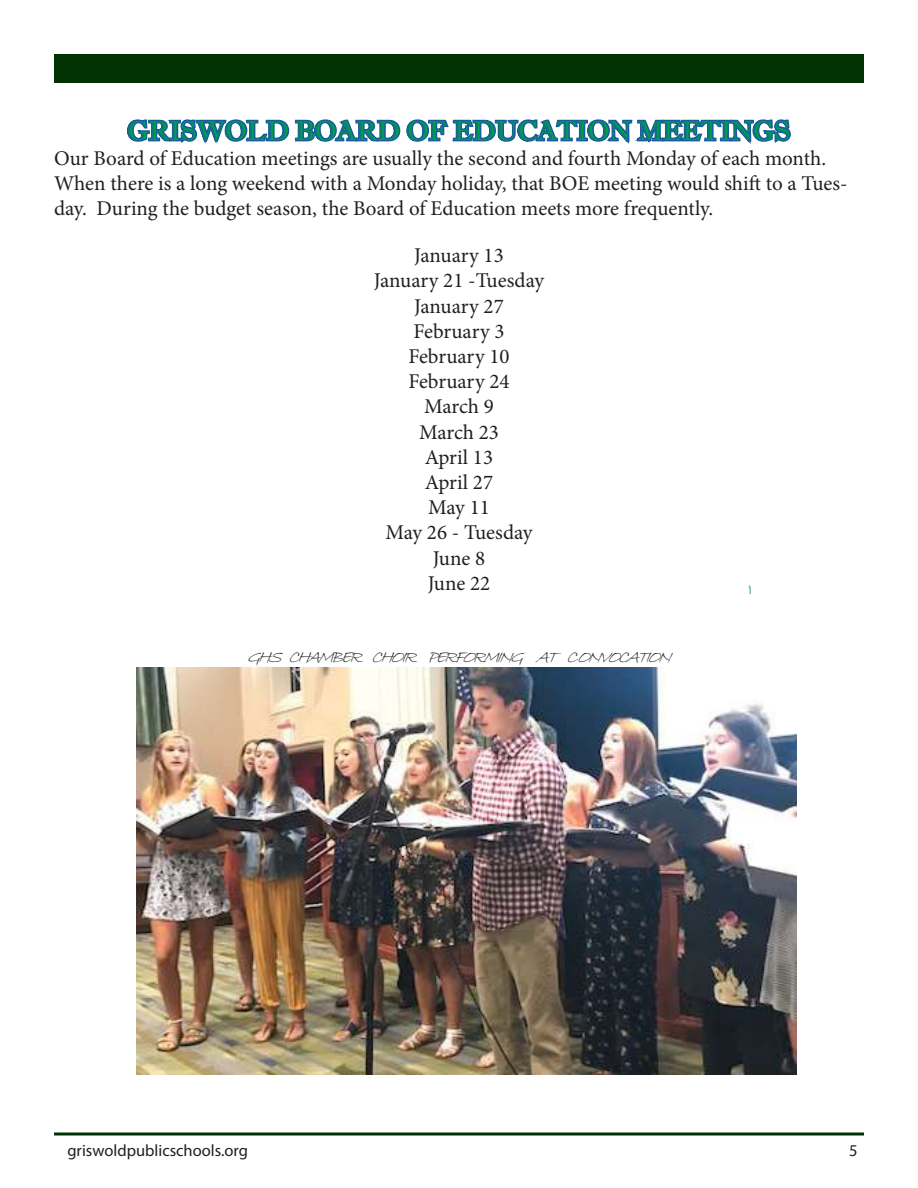
<style>
.page{position:relative;width:918px;height:1188px;background:#fff}
.page>*{position:absolute;margin:0;border:0;box-sizing:border-box;transform-origin:0 0}
.t1{font:27px "Imprint MT Shadow";color:#00a14a}
.t2{font:21px/25.2px "Minion Pro";letter-spacing:-.005em;color:#231f20}
.t3{font:italic 18px "Bradley Hand ITC";color:#231f20}
.t4{font:16.5px "Myriad Pro";color:#231f20}
</style>
<div class="page">
<svg style="left:54px;top:1132px;width:810px;height:4px;background:#3f6541"></svg>
<div style="left:54px;top:54px;width:810px;height:28px;background:#003203"></div>
<svg style="left:127px;top:119px;width:664px;height:25px"></svg>
<svg style="left:749px;top:585px;width:2px;height:9px"></svg>
<img style="left:136px;top:667px;width:660px;height:407px">
<p class="t1" style="left:127px;top:115px;width:665px">GRISWOLD BOARD OF EDUCATION MEETINGS</p>
<p class="t2" style="left:54px;top:146px;width:795px">Our Board of Education meetings are usually the second and fourth Monday of each month.<br>When there is a long weekend with a Monday holiday, that BOE meeting would shift to a Tues&shy;day. During the budget season, the Board of Education meets more frequently.</p>
<p class="t2" style="left:374px;top:243px;width:172px;text-align:center">January 13<br>January 21 -Tuesday<br>January 27<br>February 3<br>February 10<br>February 24<br>March 9<br>March 23<br>April 13<br>April 27<br>May 11<br>May 26 - Tuesday<br>June 8<br>June 22</p>
<p class="t3" style="left:247px;top:645px;width:435px">GHSCHAMBERCHOIR PERFORMING ATCONVOCATION</p>
<p class="t4" style="left:68px;top:1140px;width:182px">griswoldpublicschools.org</p>
<p class="t4" style="left:849px;top:1140px;width:10px">5</p>
</div>
